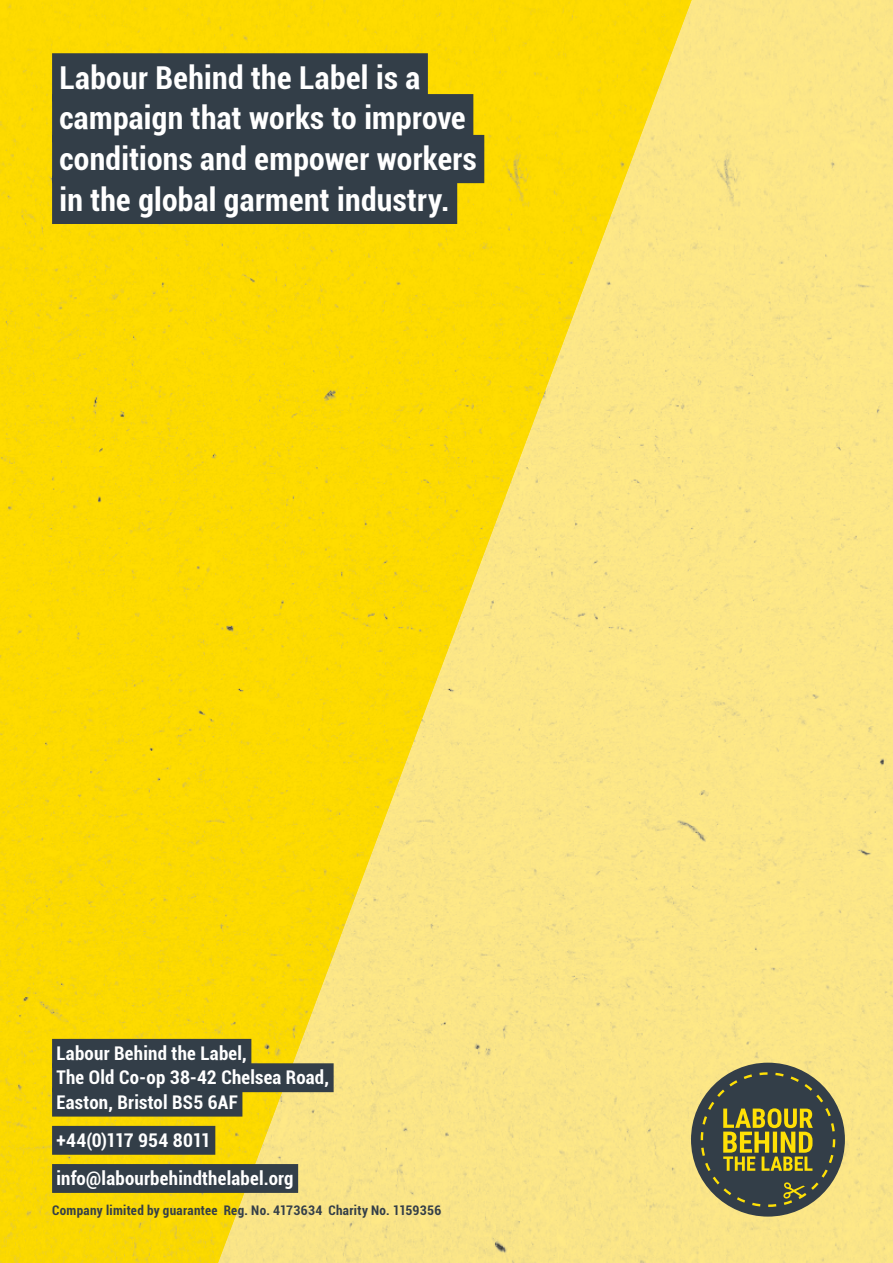
<style>
.page{position:relative;width:893px;height:1263px;background:#fff}
.page>*{position:absolute;margin:0;border:0;box-sizing:border-box;transform-origin:0 0}
.Quote_-_Small{font:700 condensed 31.5px/40.8px "Roboto";letter-spacing:.01em;color:#fff}
.Quote_-_Small-2{font:700 condensed 18.9px/24.5px "Roboto";letter-spacing:.01em;color:#fff}
.Quote_-_Small-3{font:700 condensed 18.9px "Roboto";letter-spacing:-.01em;color:#fff}
.Quote_-_Small-4{font:700 condensed 13.2px "Roboto";letter-spacing:.025em;color:#333e48}
</style>
<div class="page">
<div style="left:691px;top:0;width:202px;height:1263px;background:#fce687"></div>
<img style="left:0;top:0;width:691px;height:1263px">
<div style="left:52px;top:53px;width:376px;height:48px;background:#333e48"></div>
<div style="left:52px;top:94px;width:421px;height:48px;background:#333e48"></div>
<div style="left:52px;top:135px;width:432px;height:48px;background:#333e48"></div>
<div style="left:52px;top:176px;width:405px;height:48px;background:#333e48"></div>
<div style="left:52px;top:1039px;width:199px;height:29px;background:#333e48"></div>
<div style="left:52px;top:1063px;width:282px;height:29px;background:#333e48"></div>
<div style="left:52px;top:1088px;width:190px;height:28px;background:#333e48"></div>
<div style="left:52px;top:1126px;width:163px;height:29px;background:#333e48"></div>
<div style="left:52px;top:1164px;width:246px;height:29px;background:#333e48"></div>
<div style="left:691px;top:1063px;width:154px;height:153px;background:#333e48;border-radius:50%"></div>
<svg style="left:701px;top:1072px;width:134px;height:135px"></svg>
<p class="Quote_-_Small" style="left:59px;top:56px;width:419px">Labour Behind the Label is a campaign that works to improve conditions and empower workers in the global garment industry.</p>
<p class="Quote_-_Small-2" style="left:56px;top:1040px;width:274px">Labour Behind the Label,<br>The Old Co-op 38-42 Chelsea Road,<br>Easton, Bristol BS5 6AF</p>
<p class="Quote_-_Small-3" style="left:56px;top:1127px;width:156px">+44(0)117 954 8011</p>
<p class="Quote_-_Small-2" style="left:56px;top:1165px;width:239px">info@labourbehindthelabel.org</p>
<p class="Quote_-_Small-4" style="left:52px;top:1201px;width:391px">Company limited by guarantee Reg. No. 4173634 Charity No. 1159356</p>
</div>
